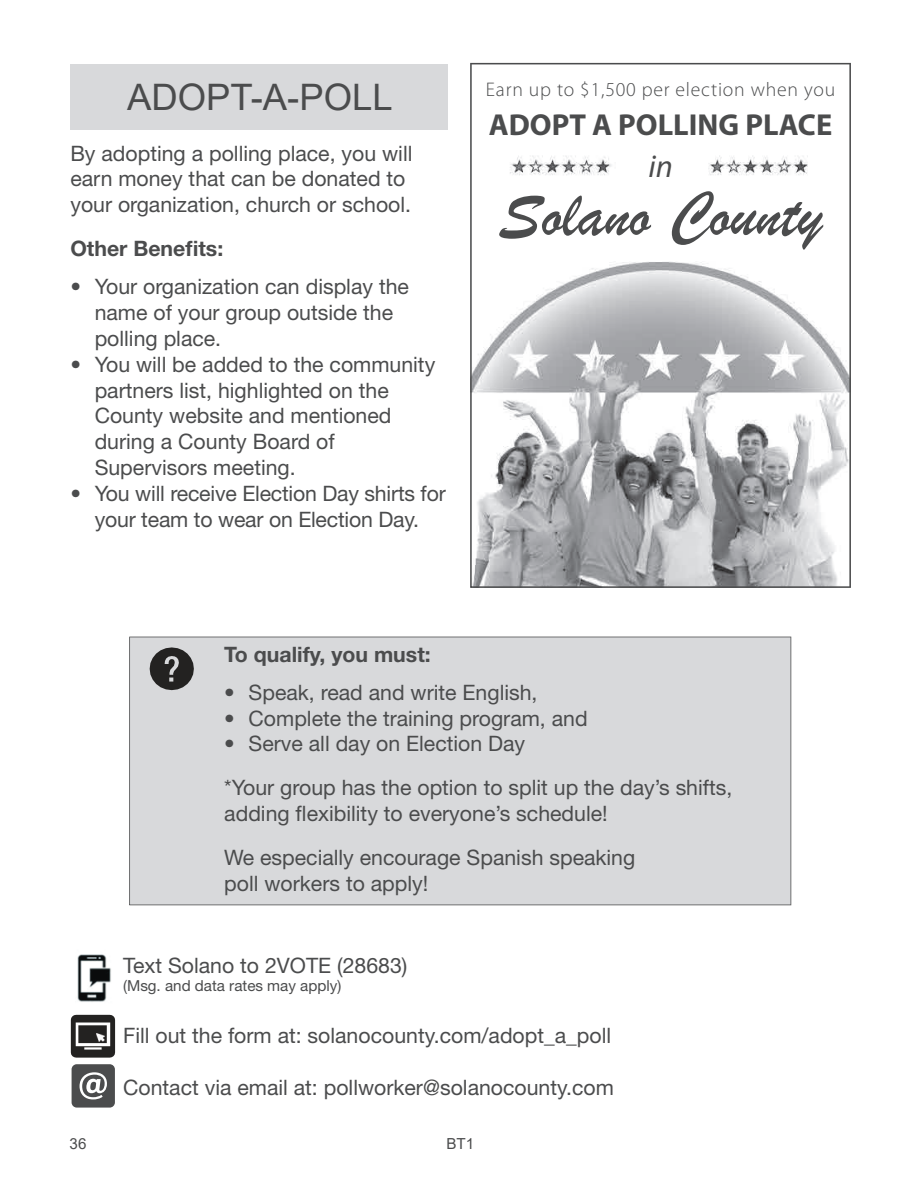
<style>
.page{position:relative;width:918px;height:1188px;background:#fff}
.page>*{position:absolute;margin:0;border:0;box-sizing:border-box;transform-origin:0 0}
.t1{font:66.9px "Brush Script";color:#4b4c4d}
.t2{font:36.45px "Arial";color:#4b4c4d}
.t3{font:italic 31.95px "Myriad Pro";color:#4b4c4d}
.t4{font:700 30.45px "Myriad Pro";color:#4b4c4d}
.t5{font:21.3px/25.8px "Helvetica Neue LT Std";color:#4b4c4d}
.t6{font:700 21.3px "Helvetica Neue LT Std";color:#4b4c4d}
.t7{font:300 19.8px "Myriad Pro";letter-spacing:.04em;color:#4b4c4d}
.t8{font:15.15px "Helvetica Neue LT Std";color:#4b4c4d}
.t9{font:15.15px "Arial";color:#4b4c4d}
</style>
<div class="page">
<div style="left:70px;top:65px;width:378px;height:65px;background:#d8d9db"></div>
<svg style="left:470px;top:63px;width:381px;height:525px"></svg>
<div style="left:129px;top:637px;width:662px;height:268px;background:#d8d9db"></div>
<div style="left:72px;top:1064px;width:43px;height:44px;background:#4b4c4d;border-radius:5px"></div>
<svg style="left:80px;top:1072px;width:27px;height:27px"></svg>
<svg style="left:150px;top:647px;width:44px;height:43px;background:#575757"></svg>
<svg style="left:71px;top:1015px;width:44px;height:43px"></svg>
<img style="left:77px;top:954px;width:34px;height:48px">
<h2 class="t2" style="left:127px;top:77px;width:267px">ADOPT-A-POLL</h2>
<p class="t5" style="left:70px;top:142px;width:344px">By adopting a polling place, you will earn money that can be donated to your organization, church or school.</p>
<p class="t6" style="left:70px;top:241px;width:154px">Other Benefits:</p>
<p class="t5" style="left:95px;top:276px;width:316px;text-indent:-24px">• Your organization can display the name of your group outside the polling place.</p>
<p class="t5" style="left:95px;top:353px;width:342px;text-indent:-24px">• You will be added to the community partners list, highlighted on the<br>County website and mentioned during a County Board of<br>Supervisors meeting.</p>
<p class="t5" style="left:70px;top:482px;width:377px;text-align:center">• You will receive Election Day shirts for your team to wear on Election Day.</p>
<p class="t7" style="left:486px;top:77px;width:351px">Earn up to $1,500 per election when you</p>
<h3 class="t4" style="left:489px;top:107px;width:345px">ADOPT A POLLING PLACE</h3>
<h3 class="t3" style="left:648px;top:147px;width:26px">in</h3>
<h1 class="t1" style="left:499px;top:176px;width:326px">Solano County</h1>
<p class="t6" style="left:224px;top:646px;width:208px">To qualify, you must:</p>
<p class="t5" style="left:224px;top:681px;width:315px">• Speak, read and write English,</p>
<p class="t5" style="left:224px;top:707px;width:365px">• Complete the training program, and</p>
<p class="t5" style="left:224px;top:723px;width:510px;line-height:44.1px">• Serve all day on Election Day<br>*Your group has the option to split up the day’s shifts,</p>
<p class="t5" style="left:224px;top:793px;width:413px;line-height:44.1px">adding flexibility to everyone’s schedule!<br>We especially encourage Spanish speaking</p>
<p class="t5" style="left:224px;top:872px;width:206px">poll workers to apply!</p>
<p class="t5" style="left:123px;top:954px;width:286px">Text Solano to 2VOTE (28683)</p>
<p class="t8" style="left:123px;top:981px;width:220px">(Msg. and data rates may apply)</p>
<p class="t5" style="left:123px;top:1024px;width:489px">Fill out the form at: solanocounty.com/adopt_a_poll</p>
<p class="t5" style="left:123px;top:1076px;width:492px">Contact via email at: pollworker@solanocounty.com</p>
<p class="t9" style="left:70px;top:1135px;width:18px">36</p>
<p class="t9" style="left:446px;top:1135px;width:29px">BT1</p>
</div>
